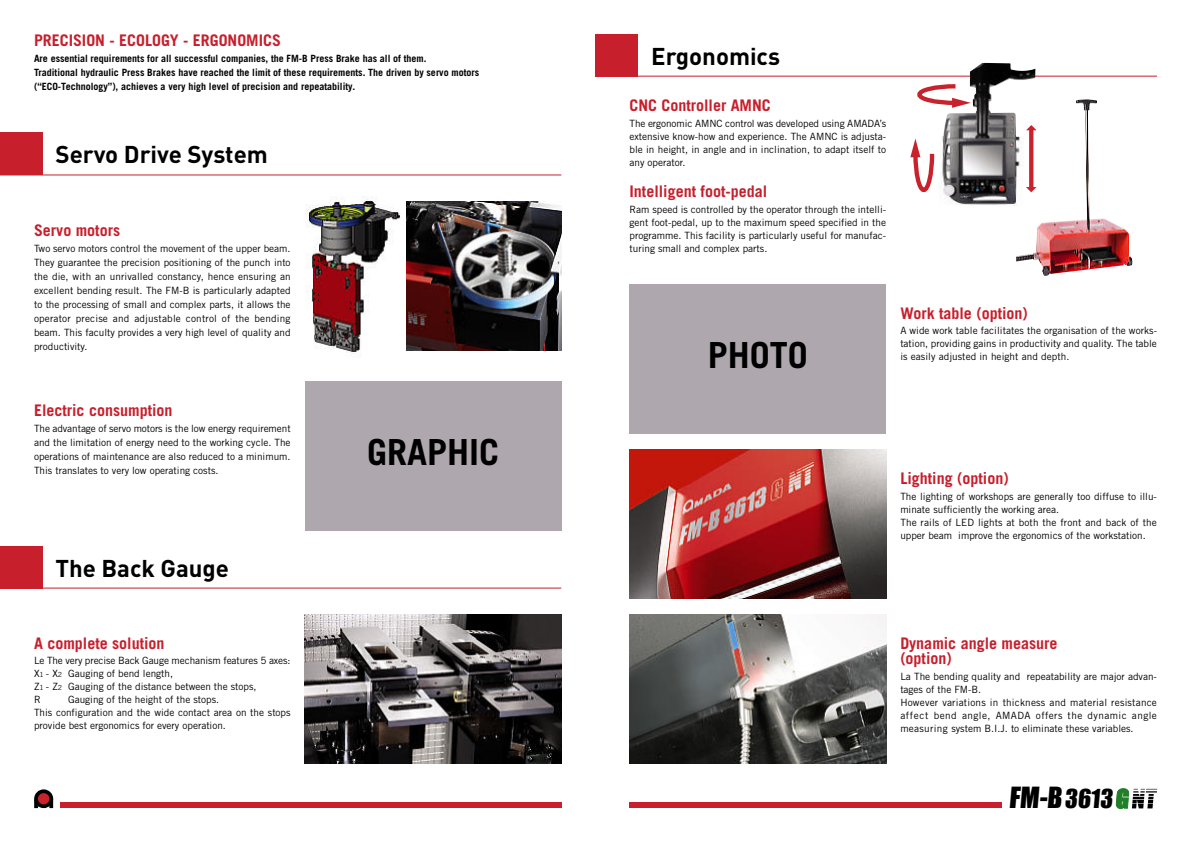
<style>
.page{position:relative;width:1191px;height:842px;background:#fff}
.page>*{position:absolute;margin:0;border:0;box-sizing:border-box;transform-origin:0 0}
.t1{font:700 36px "Trade Gothic";color:#000}
.t2{font:27px "Impact";color:#000}
.t3{font:700 24px "DIN";color:#000}
.t4{font:700 16px/15.8px "Trade Gothic";color:#c71f2c}
.t5{font:10px/13px "Trade Gothic";color:#000;text-align:justify}
.t6{font:700 10px/14px "Trade Gothic";color:#000}
.t7{font:10px/13px "Trade Gothic";letter-spacing:.02em;color:#000}
.s1{font-size:7px}
.s2{font-size:24.2px}
.s3{font-size:24.2px;color:#217e29}
</style>
<div class="page">
<div style="left:595px;top:34px;width:43px;height:43px;background:#c71f2c"></div>
<div style="left:0;top:133px;width:43px;height:42px;background:#c71f2c"></div>
<hr style="left:0;top:174px;width:561px;height:1px;background:#c71f2c">
<div style="left:0;top:546px;width:42px;height:42px;background:#c71f2c"></div>
<hr style="left:0;top:588px;width:561px;height:1px;background:#c71f2c">
<div style="left:60px;top:802px;width:501px;height:6px;background:#c71f2c"></div>
<svg style="left:34px;top:789px;width:19px;height:19px"></svg>
<div style="left:38px;top:793px;width:11px;height:11px;background:#c8232c;border-radius:50%"></div>
<svg style="left:34px;top:799px;width:4px;height:9px"></svg>
<svg style="left:49px;top:799px;width:4px;height:9px"></svg>
<img style="left:629px;top:450px;width:257px;height:149px">
<img style="left:305px;top:197px;width:95px;height:157px">
<div style="left:629px;top:802px;width:420px;height:6px;background:#c71f2c"></div>
<div style="left:1002px;top:775px;width:163px;height:36px;background:#fff"></div>
<svg style="left:1132px;top:789px;width:25px;height:19px"></svg>
<img style="left:305px;top:614px;width:256px;height:149px">
<img style="left:629px;top:614px;width:257px;height:149px">
<img style="left:1016px;top:99px;width:116px;height:177px">
<div style="left:305px;top:381px;width:256px;height:149px;background:#aea8ae"></div>
<div style="left:629px;top:284px;width:257px;height:149px;background:#aea8ae"></div>
<img style="left:406px;top:202px;width:155px;height:149px">
<hr style="left:595px;top:76px;width:562px;height:1px;background:#c71f2c">
<img style="left:939px;top:63px;width:96px;height:143px">
<svg style="left:1029px;top:130px;width:4px;height:57px"></svg>
<svg style="left:1026px;top:187px;width:10px;height:5px"></svg>
<svg style="left:1026px;top:125px;width:10px;height:5px"></svg>
<svg style="left:910px;top:139px;width:25px;height:53px"></svg>
<svg style="left:917px;top:82px;width:53px;height:26px"></svg>
<h3 class="t4" style="left:34px;top:33px;width:248px">PRECISION - ECOLOGY - ERGONOMICS</h3>
<p class="t6" style="left:34px;top:53px;width:447px">Are essential requirements for all successful companies, the FM-B Press Brake has all of them.<br>Traditional hydraulic Press Brakes have reached the limit of these requirements. The driven by servo motors (“ECO-Technology”), achieves a very high level of precision and repeatability.</p>
<h3 class="t3" style="left:55px;top:146px;width:214px">Servo Drive System</h3>
<h3 class="t4" style="left:34px;top:223px;width:88px">Servo motors</h3>
<p class="t5" style="left:34px;top:243px;width:258px;line-height:14px">Two servo motors control the movement of the upper beam.<br>They guarantee the precision positioning of the punch into the die, with an unrivalled constancy, hence ensuring an excellent bending result. The FM-B is particularly adapted to the processing of small and complex parts, it allows the operator precise and adjustable control of the bending beam. This faculty provides a very high level of quality and productivity.</p>
<h3 class="t4" style="left:34px;top:403px;width:140px">Electric consumption</h3>
<p class="t5" style="left:34px;top:423px;width:258px;line-height:14px">The advantage of servo motors is the low energy requirement and the limitation of energy need to the working cycle. The operations of maintenance are also reduced to a minimum.<br>This translates to very low operating costs.</p>
<h3 class="t3" style="left:55px;top:559px;width:175px">The Back Gauge</h3>
<h3 class="t4" style="left:34px;top:636px;width:132px">A complete solution</h3>
<p class="t5" style="left:34px;top:655px;width:258px;text-align:left">Le The very precise Back Gauge mechanism features 5 axes:<br>X<span class="s1">1</span> - X<span class="s1">2</span> Gauging of bend length,<br>Z<span class="s1">1</span> - Z<span class="s1">2</span> Gauging of the distance between the stops,<br>R</p>
<p class="t5" style="left:34px;top:694px;width:258px;text-align:left;text-indent:34px">Gauging of the height of the stops.<br>This configuration and the wide contact area on the stops provide best ergonomics for every operation.</p>
<h1 class="t1" style="left:367px;top:438px;width:133px">GRAPHIC</h1>
<h3 class="t3" style="left:651px;top:48px;width:130px">Ergonomics</h3>
<h3 class="t4" style="left:629px;top:98px;width:143px">CNC Controller AMNC</h3>
<p class="t5" style="left:629px;top:117px;width:258px">The ergonomic AMNC control was developed using AMADA’s extensive know-how and experience. The AMNC is adjusta&shy;ble in height, in angle and in inclination, to adapt itself to any operator.</p>
<h3 class="t4" style="left:629px;top:184px;width:139px">Intelligent foot-pedal</h3>
<p class="t5" style="left:629px;top:203px;width:258px">Ram speed is controlled by the operator through the intelli&shy;gent foot-pedal, up to the maximum speed specified in the programme. This facility is particularly useful for manufac&shy;turing small and complex parts.</p>
<h1 class="t1" style="left:708px;top:341px;width:101px">PHOTO</h1>
<h3 class="t4" style="left:900px;top:306px;width:129px">Work table (option)</h3>
<p class="t5" style="left:900px;top:325px;width:258px">A wide work table facilitates the organisation of the works&shy;tation, providing gains in productivity and quality. The table is easily adjusted in height and depth.</p>
<h3 class="t4" style="left:900px;top:471px;width:110px">Lighting (option)</h3>
<p class="t5" style="left:900px;top:490px;width:258px;text-align:left">The lighting of workshops are generally too diffuse to illu&shy;minate sufficiently the working area.<br>The rails of LED lights at both the front and back of the upper beam improve the ergonomics of the workstation.</p>
<h3 class="t4" style="left:900px;top:636px;width:159px">Dynamic angle measure (option)</h3>
<p class="t7" style="left:900px;top:671px;width:258px">La The bending quality and repeatability are major advan&shy;tages of the FM-B.<br>However variations in thickness and material resistance affect bend angle, AMADA offers the dynamic angle measuring system B.I.J. to eliminate these variables.</p>
<h2 class="t2" style="left:1009px;top:783px;width:123px">FM-B <span class="s2">3613</span> <span class="s3">G</span></h2>
</div>
